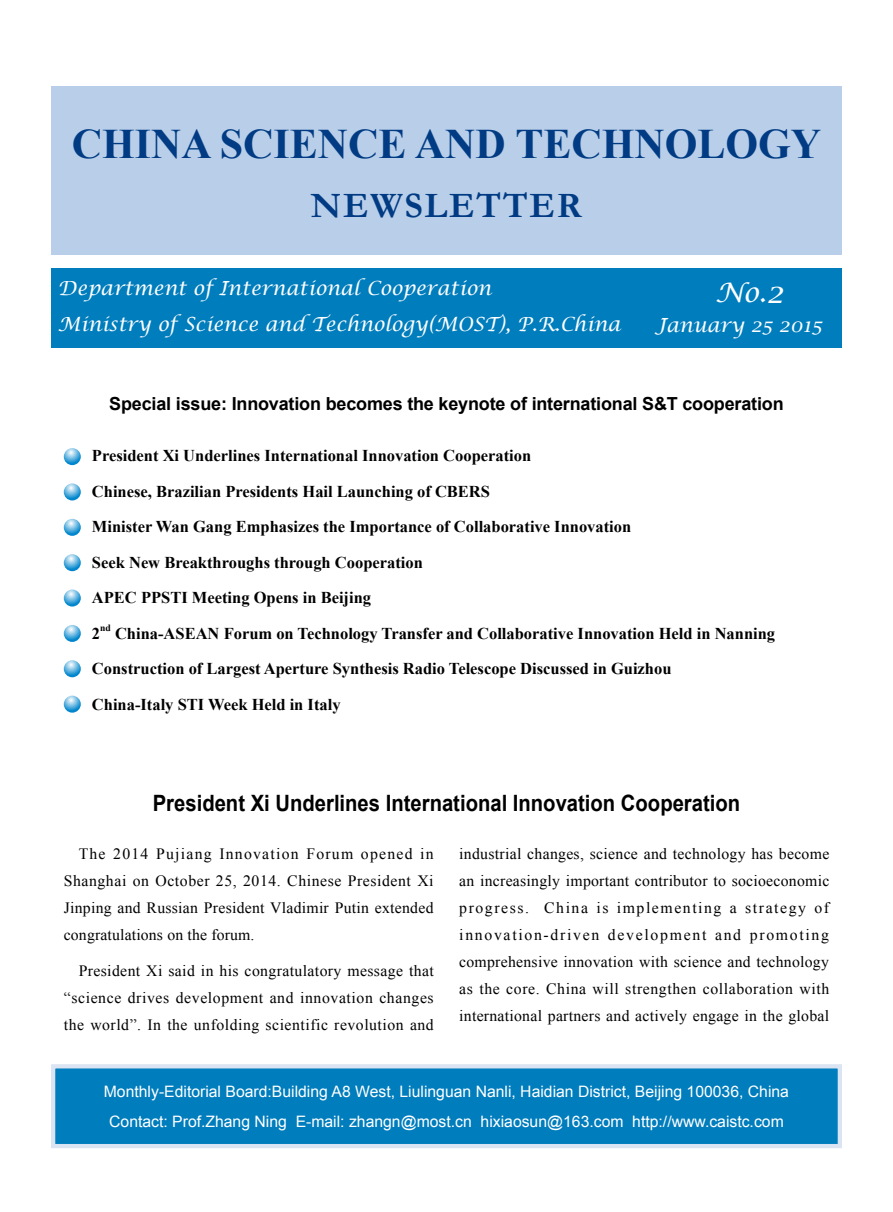
<style>
.page{position:relative;width:893px;height:1212px;background:#fff}
.page>*{position:absolute;margin:0;border:0;box-sizing:border-box;transform-origin:0 0}
.t1{font:700 42px "Times New Roman";color:#003b83}
.t2{font:700 36px "Garamond";letter-spacing:.05em;color:#003b83}
.t3{font:italic 27px "Lucida Calligraphy";color:#fff}
.t4{font:700 22.5px "Arial";color:#000;scale:.9 1}
.t5{font:italic 19.5px "Lucida Calligraphy";color:#fff}
.t6{font:700 18px "Arial";letter-spacing:-.01em;color:#000}
.t7{font:700 16.5px/35.5px "Times New Roman";color:#000}
.t8{font:15.75px/27px "Times New Roman";letter-spacing:.015em;color:#000;text-align:justify}
.t9{font:15.75px/30px "Arial";color:#fff;text-align:center}
.t10{font:700 9.6px "Times New Roman";color:#000}
.s1{font-size:30px}
</style>
<div class="page">
<div style="left:51px;top:86px;width:791px;height:168px;background:#b8cee9"></div>
<div style="left:51px;top:268px;width:791px;height:80px;background:#007dbd"></div>
<div style="left:51px;top:1064px;width:791px;height:84px;background:#007dbd;border:4px solid #dae4f3"></div>
<svg style="left:64px;top:448px;width:17px;height:17px"></svg>
<svg style="left:64px;top:589px;width:17px;height:17px"></svg>
<svg style="left:64px;top:554px;width:17px;height:17px"></svg>
<svg style="left:64px;top:696px;width:17px;height:17px"></svg>
<svg style="left:64px;top:483px;width:17px;height:17px"></svg>
<svg style="left:64px;top:625px;width:17px;height:17px"></svg>
<svg style="left:64px;top:519px;width:17px;height:17px"></svg>
<svg style="left:64px;top:660px;width:17px;height:17px"></svg>
<h1 class="t1" style="left:72px;top:115px;width:751px">CHINA SCIENCE AND TECHNOLOGY</h1>
<h2 class="t2" style="left:311px;top:181px;width:273px">NEWSLETTER</h2>
<p class="t5" style="left:58px;top:276px;width:435px">Department of International Cooperation</p>
<h3 class="t3" style="left:715px;top:276px;width:70px">No.<span class="s1">2</span></h3>
<p class="t5" style="left:58px;top:313px;width:564px">Ministry of Science and Technology(MOST), P.R.China</p>
<p class="t5" style="left:656px;top:313px;width:168px">January 25 2015</p>
<p class="t6" style="left:109px;top:392px;width:676px">Special issue: Innovation becomes the keynote of international S&amp;T cooperation</p>
<p class="t7" style="left:92px;top:438px;width:541px">President Xi Underlines International Innovation Cooperation<br>Chinese, Brazilian Presidents Hail Launching of CBERS<br>Minister Wan Gang Emphasizes the Importance of Collaborative Innovation Seek New Breakthroughs through Cooperation<br>APEC PPSTI Meeting Opens in Beijing<br>2</p>
<p class="t10" style="left:100px;top:621px;width:12px">nd</p>
<p class="t7" style="left:92px;top:615px;width:685px;text-indent:23px">China-ASEAN Forum on Technology Transfer and Collaborative Innovation Held in Nanning<br>Construction of Largest Aperture Synthesis Radio Telescope Discussed in Guizhou<br>China-Italy STI Week Held in Italy</p>
<h3 class="t4" style="left:153px;top:788px;width:654px">President Xi Underlines International Innovation Cooperation</h3>
<p class="t8" style="left:64px;top:840px;width:371px;text-indent:15px">The 2014 Pujiang Innovation Forum opened in Shanghai on October 25, 2014. Chinese President Xi Jinping and Russian President Vladimir Putin extended congratulations on the forum.</p>
<p class="t8" style="left:64px;top:956px;width:371px;text-indent:15px">President Xi said in his congratulatory message that “science drives development and innovation changes the world”. In the unfolding scientific revolution and</p>
<p class="t8" style="left:459px;top:840px;width:372px">industrial changes, science and technology has become an increasingly important contributor to socioeconomic progress. China is implementing a strategy of innovation-driven development and promoting comprehensive innovation with science and technology as the core. China will strengthen collaboration with international partners and actively engage in the global</p>
<p class="t9" style="left:104px;top:1076px;width:687px">Monthly-Editorial Board:Building A8 West, Liulinguan Nanli, Haidian District, Beijing 100036, China<br>Contact: Prof.Zhang Ning E-mail: zhangn@most.cn hixiaosun@163.com http://www.caistc.com</p>
</div>
